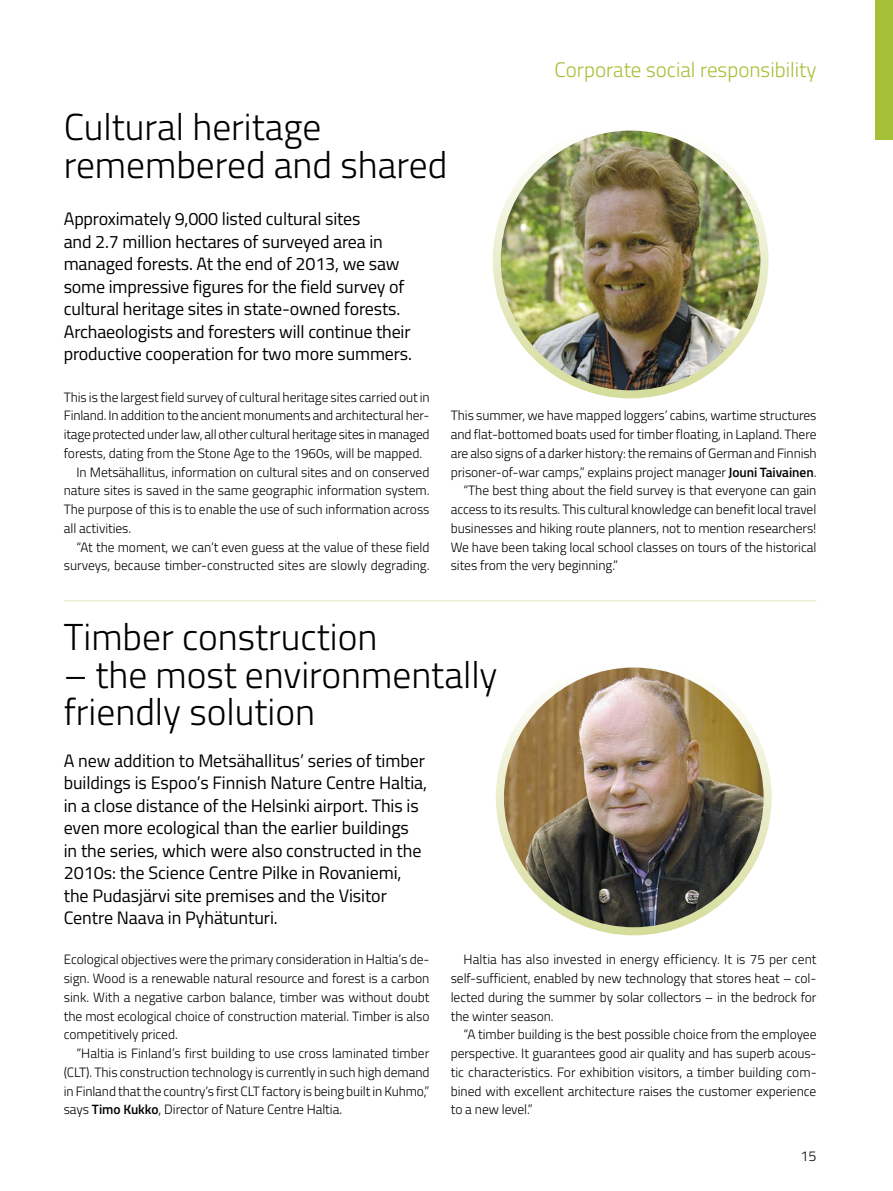
<style>
.page{position:relative;width:893px;height:1191px;background:#fff}
.page>*{position:absolute;margin:0;border:0;box-sizing:border-box;transform-origin:0 0}
.t1{font:300 37.5px/37.5px "Titillium Web";color:#000}
.t2{font:300 21px "Titillium Web";color:#a5bf36}
.t3{font:18px/22.5px "Titillium Web";letter-spacing:-.01em;color:#000}
.t4{font:300 14.25px "Titillium Web";color:#000}
.t5{font:300 13.5px/18.8px "Titillium Web";letter-spacing:-.005em;color:#000;text-align:justify}
.s1{font-weight:600}
</style>
<div class="page">
<img style="left:500px;top:663px;width:268px;height:268px;border-radius:134px">
<div style="left:496px;top:659px;width:276px;height:276px;border:8px solid #fff;border-radius:50%"></div>
<hr style="left:64px;top:600px;width:752px;height:1px;background:#e7eac3">
<img style="left:497px;top:127px;width:267px;height:267px;border-radius:134px">
<div style="left:493px;top:122px;width:275px;height:276px;border:8px solid #fff;border-radius:50%"></div>
<div style="left:876px;top:0;width:17px;height:139px;background:#a5bf36"></div>
<h1 class="t1" style="left:64px;top:106px;width:385px">Cultural heritage remembered and shared</h1>
<h2 class="t2" style="left:555px;top:54px;width:263px">Corporate social responsibility</h2>
<p class="t3" style="left:64px;top:207px;width:350px">Approximately 9,000 listed cultural sites<br>and 2.7 million hectares of surveyed area in managed forests. At the end of 2013, we saw some impressive figures for the field survey of cultural heritage sites in state-owned forests.<br>Archaeologists and foresters will continue their productive cooperation for two more summers.</p>
<p class="t5" style="left:64px;top:387px;width:367px">This is the largest field survey of cultural heritage sites carried out in</p>
<p class="t5" style="left:64px;top:405px;width:367px">Finland. In addition to the ancient monuments and architectural her-</p>
<p class="t5" style="left:64px;top:424px;width:367px">itage protected under law, all other cultural heritage sites in managed</p>
<p class="t5" style="left:64px;top:443px;width:360px">forests, dating from the Stone Age to the 1960s, will be mapped.</p>
<p class="t5" style="left:77px;top:462px;width:354px">In Metsähallitus, information on cultural sites and on conserved</p>
<p class="t5" style="left:64px;top:480px;width:367px">nature sites is saved in the same geographic information system.</p>
<p class="t5" style="left:64px;top:499px;width:367px">The purpose of this is to enable the use of such information across</p>
<p class="t5" style="left:64px;top:518px;width:69px">all activities.</p>
<p class="t5" style="left:77px;top:537px;width:354px">“At the moment, we can’t even guess at the value of these field</p>
<p class="t5" style="left:64px;top:555px;width:367px">surveys, because timber-constructed sites are slowly degrading.</p>
<p class="t5" style="left:451px;top:405px;width:367px">This summer, we have mapped loggers’ cabins, wartime structures</p>
<p class="t5" style="left:451px;top:424px;width:367px">and flat-bottomed boats used for timber floating, in Lapland. There</p>
<p class="t5" style="left:451px;top:443px;width:367px">are also signs of a darker history: the remains of German and Finnish</p>
<p class="t5" style="left:451px;top:462px;width:367px">prisoner-of-war camps,” explains project manager <span class="s1">Jouni Taivainen</span>.</p>
<p class="t5" style="left:463px;top:480px;width:354px">“The best thing about the field survey is that everyone can gain</p>
<p class="t5" style="left:451px;top:499px;width:367px">access to its results. This cultural knowledge can benefit local travel</p>
<p class="t5" style="left:451px;top:518px;width:367px">businesses and hiking route planners, not to mention researchers!</p>
<p class="t5" style="left:451px;top:537px;width:367px">We have been taking local school classes on tours of the historical</p>
<p class="t5" style="left:451px;top:555px;width:169px">sites from the very beginning.”</p>
<h1 class="t1" style="left:64px;top:616px;width:315px">Timber construction</h1>
<h1 class="t1" style="left:64px;top:654px;width:435px">– the most environmentally friendly solution</h1>
<p class="t3" style="left:64px;top:748px;width:365px">A new addition to Metsähallitus’ series of timber buildings is Espoo’s Finnish Nature Centre Haltia, in a close distance of the Helsinki airport. This is even more ecological than the earlier buildings<br>in the series, which were also constructed in the 2010s: the Science Centre Pilke in Rovaniemi, the Pudasjärvi site premises and the Visitor Centre Naava in Pyhätunturi.</p>
<p class="t5" style="left:64px;top:949px;width:367px">Ecological objectives were the primary consideration in Haltia’s de&shy;sign. Wood is a renewable natural resource and forest is a carbon sink. With a negative carbon balance, timber was without doubt the most ecological choice of construction material. Timber is also competitively priced.</p>
<p class="t5" style="left:64px;top:1043px;width:367px;text-indent:13px">“Haltia is Finland’s first building to use cross laminated timber (CLT). This construction technology is currently in such high demand in Finland that the country’s first CLT factory is being built in Kuhmo,” says <span class="s1">Timo Kukko</span>, Director of Nature Centre Haltia.</p>
<p class="t5" style="left:451px;top:949px;width:367px;text-indent:13px">Haltia has also invested in energy efficiency. It is 75 per cent self-sufficient, enabled by new technology that stores heat – col&shy;lected during the summer by solar collectors – in the bedrock for the winter season.</p>
<p class="t5" style="left:451px;top:1024px;width:367px;text-indent:13px">“A timber building is the best possible choice from the employee perspective. It guarantees good air quality and has superb acous&shy;tic characteristics. For exhibition visitors, a timber building com&shy;bined with excellent architecture raises the customer experience to a new level.”</p>
<p class="t4" style="left:800px;top:1145px;width:17px">15</p>
</div>
